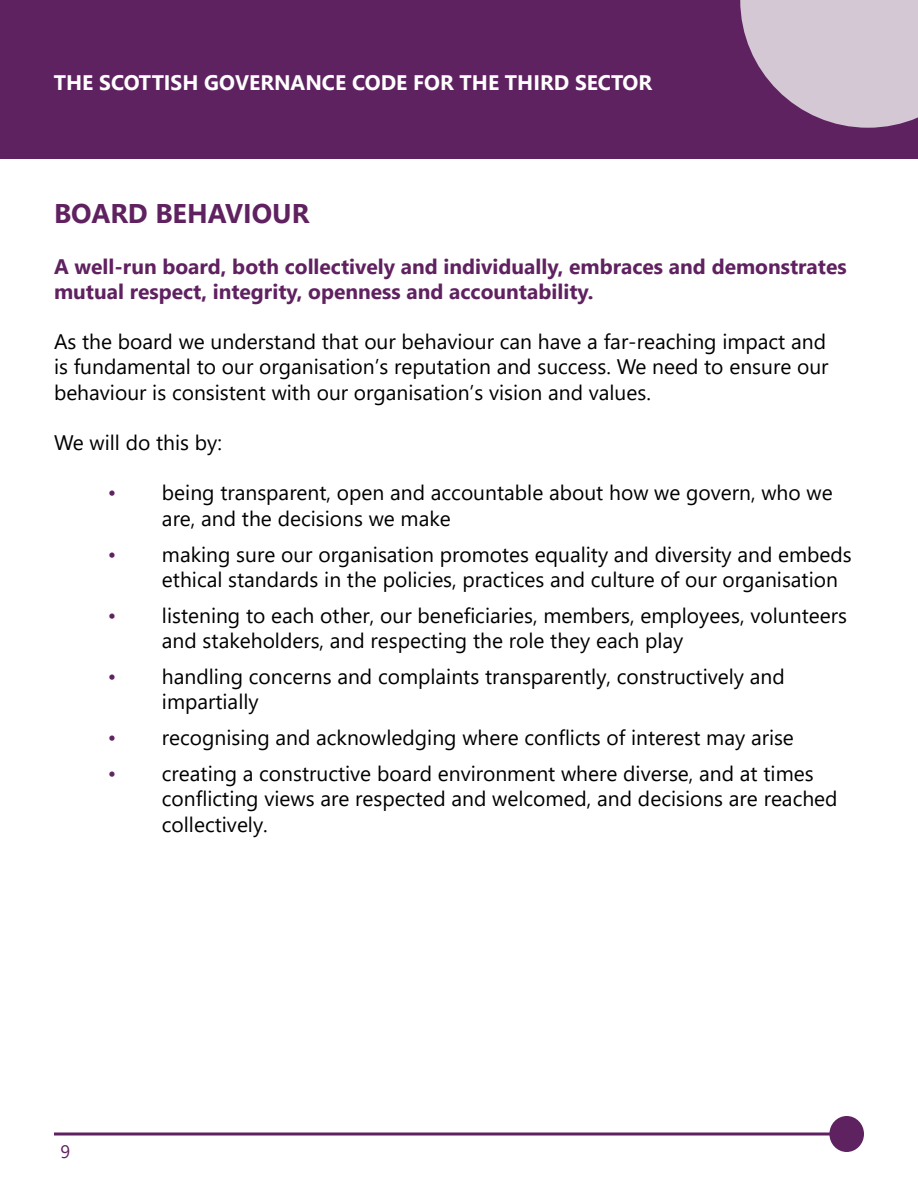
<style>
.page{position:relative;width:918px;height:1188px;background:#fff}
.page>*{position:absolute;margin:0;border:0;box-sizing:border-box;transform-origin:0 0}
.t1{font:700 27px "Segoe UI";color:#602160}
.t2{font:21px/25.2px "Segoe UI";color:#000}
.t3{font:700 21px/25.2px "Segoe UI";color:#602160}
.t4{font:700 21px "Segoe UI";color:#fff}
.t5{font:18px "Segoe UI";color:#602160}
.s1{color:#602160}
.s2{color:#5f2760}
</style>
<div class="page">
<div style="left:0;top:0;width:918px;height:158px;background:#5f2260"></div>
<svg style="left:740px;top:0;width:178px;height:128px"></svg>
<div style="left:829px;top:1116px;width:35px;height:36px;background:#5f2260;border-radius:50%"></div>
<svg style="left:54px;top:1132px;width:776px;height:4px;background:#865787"></svg>
<p class="t4" style="left:54px;top:63px;width:600px">THE SCOTTISH GOVERNANCE CODE FOR THE THIRD SECTOR</p>
<p class="t1" style="left:54px;top:188px;width:257px">BOARD BEHAVIOUR</p>
<p class="t3" style="left:54px;top:252px;width:794px">A well-run board, both collectively and individually, embraces and demonstrates mutual respect, integrity, openness and accountability.</p>
<p class="t2" style="left:54px;top:327px;width:776px;text-align:justify">As the board we understand that our behaviour can have a far-reaching impact and is fundamental to our organisation’s reputation and success. We need to ensure our behaviour is consistent with our organisation’s vision and values.</p>
<p class="t2" style="left:54px;top:428px;width:169px">We will do this by:</p>
<p class="t2" style="left:162px;top:479px;width:672px;text-indent:-54px"><span class="s1">•</span> being transparent, open and accountable about how we govern, who we are, and the decisions we make</p>
<p class="t2" style="left:162px;top:540px;width:691px;text-indent:-54px"><span class="s1">•</span> making sure our organisation promotes equality and diversity and embeds ethical standards in the policies, practices and culture of our organisation</p>
<p class="t2" style="left:162px;top:601px;width:687px;text-indent:-54px"><span class="s1">•</span> listening to each other, our beneficiaries, members, employees, volunteers and stakeholders, and respecting the role they each play</p>
<p class="t2" style="left:162px;top:662px;width:624px;text-indent:-54px"><span class="s1">•</span> handling concerns and complaints transparently, constructively and impartially</p>
<p class="t2" style="left:108px;top:723px;width:688px"><span class="s1">•</span> recognising and acknowledging where conflicts of interest may arise</p>
<p class="t2" style="left:162px;top:759px;width:677px;text-indent:-54px"><span class="s2">•</span> creating a constructive board environment where diverse, and at times conflicting views are respected and welcomed, and decisions are reached collectively.</p>
<p class="t5" style="left:60px;top:1134px;width:11px">9</p>
</div>
